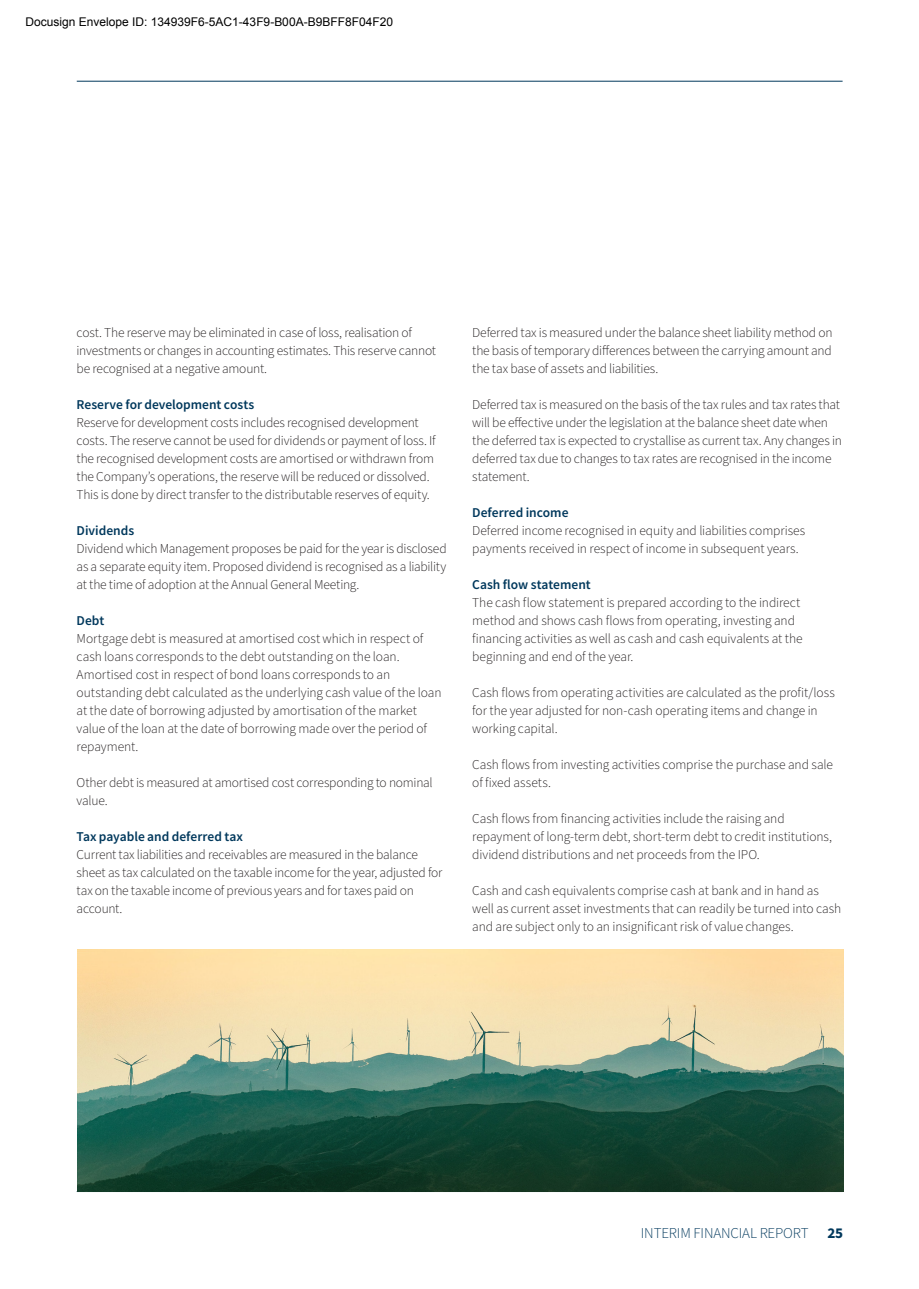
<style>
.page{position:relative;width:919px;height:1289px;background:#fff}
.page>*{position:absolute;margin:0;border:0;box-sizing:border-box;transform-origin:0 0}
.t1{font:300 15px "Source Sans Pro";letter-spacing:-.01em;color:#00385c}
.t2{font:700 15px "Source Sans Pro";color:#00385c}
.Brød_Sort{font:300 13.5px/18px "Source Sans Pro";letter-spacing:-.01em;color:#231f20}
.Paragraph_Style_1{font:600 13.5px "Source Sans Pro";color:#00385c}
.Brød_Sort-2{font:600 13.5px "Source Sans Pro";color:#00385c}
.t3{font:12px "Arial";color:#000}
</style>
<div class="page">
<hr style="left:77px;top:1191px;width:765px;height:1px;background:#00385c">
<hr style="left:77px;top:81px;width:765px;height:1px;background:#00385c">
<img style="left:77px;top:949px;width:766px;height:242px">
<p class="t3" style="left:26px;top:15px;width:369px">Docusign Envelope ID: 134939F6-5AC1-43F9-B00A-B9BFF8F04F20</p>
<p class="Brød_Sort" style="left:77px;top:324px;width:361px">cost. The reserve may be eliminated in case of loss, realisation of investments or changes in accounting estimates. This reserve cannot be recognised at a negative amount.</p>
<p class="Brød_Sort-2" style="left:77px;top:396px;width:179px">Reserve for development costs</p>
<p class="Brød_Sort" style="left:77px;top:414px;width:360px">Reserve for development costs includes recognised development costs. The reserve cannot be used for dividends or payment of loss. If the recognised development costs are amortised or withdrawn from the Company’s operations, the reserve will be reduced or dissolved.<br>This is done by direct transfer to the distributable reserves of equity.</p>
<p class="Brød_Sort-2" style="left:77px;top:522px;width:59px">Dividends</p>
<p class="Brød_Sort" style="left:77px;top:540px;width:371px;text-align:justify">Dividend which Management proposes be paid for the year is disclosed as a separate equity item. Proposed dividend is recognised as a liability at the time of adoption at the Annual General Meeting.</p>
<p class="Paragraph_Style_1" style="left:77px;top:612px;width:29px">Debt</p>
<p class="Brød_Sort" style="left:77px;top:630px;width:366px">Mortgage debt is measured at amortised cost which in respect of cash loans corresponds to the debt outstanding on the loan.<br>Amortised cost in respect of bond loans corresponds to an outstanding debt calculated as the underlying cash value of the loan at the date of borrowing adjusted by amortisation of the market value of the loan at the date of borrowing made over the period of repayment.</p>
<p class="Brød_Sort" style="left:77px;top:774px;width:357px">Other debt is measured at amortised cost corresponding to nominal value.</p>
<p class="Paragraph_Style_1" style="left:77px;top:828px;width:168px">Tax payable and deferred tax</p>
<p class="Brød_Sort" style="left:77px;top:846px;width:367px">Current tax liabilities and receivables are measured in the balance sheet as tax calculated on the taxable income for the year, adjusted for tax on the taxable income of previous years and for taxes paid on account.</p>
<p class="Brød_Sort" style="left:472px;top:324px;width:362px;text-align:justify">Deferred tax is measured under the balance sheet liability method on the basis of temporary differences between the carrying amount and the tax base of assets and liabilities.</p>
<p class="Brød_Sort" style="left:472px;top:396px;width:371px">Deferred tax is measured on the basis of the tax rules and tax rates that will be effective under the legislation at the balance sheet date when the deferred tax is expected to crystallise as current tax. Any changes in deferred tax due to changes to tax rates are recognised in the income statement.</p>
<p class="Paragraph_Style_1" style="left:472px;top:504px;width:98px">Deferred income</p>
<p class="Brød_Sort" style="left:472px;top:522px;width:334px">Deferred income recognised in equity and liabilities comprises payments received in respect of income in subsequent years.</p>
<p class="Paragraph_Style_1" style="left:472px;top:576px;width:120px">Cash flow statement</p>
<p class="Brød_Sort" style="left:472px;top:594px;width:332px">The cash flow statement is prepared according to the indirect method and shows cash flows from operating, investing and financing activities as well as cash and cash equivalents at the beginning and end of the year.</p>
<p class="Brød_Sort" style="left:472px;top:684px;width:364px">Cash flows from operating activities are calculated as the profit/loss for the year adjusted for non-cash operating items and change in working capital.</p>
<p class="Brød_Sort" style="left:472px;top:756px;width:362px">Cash flows from investing activities comprise the purchase and sale of fixed assets.</p>
<p class="Brød_Sort" style="left:472px;top:810px;width:361px">Cash flows from financing activities include the raising and repayment of long-term debt, short-term debt to credit institutions, dividend distributions and net proceeds from the IPO.</p>
<p class="Brød_Sort" style="left:472px;top:882px;width:370px">Cash and cash equivalents comprise cash at bank and in hand as well as current asset investments that can readily be turned into cash and are subject only to an insignificant risk of value changes.</p>
<p class="t1" style="left:640px;top:1222px;width:169px">INTERIM FINANCIAL REPORT</p>
<p class="t2" style="left:827px;top:1222px;width:17px">25</p>
</div>
